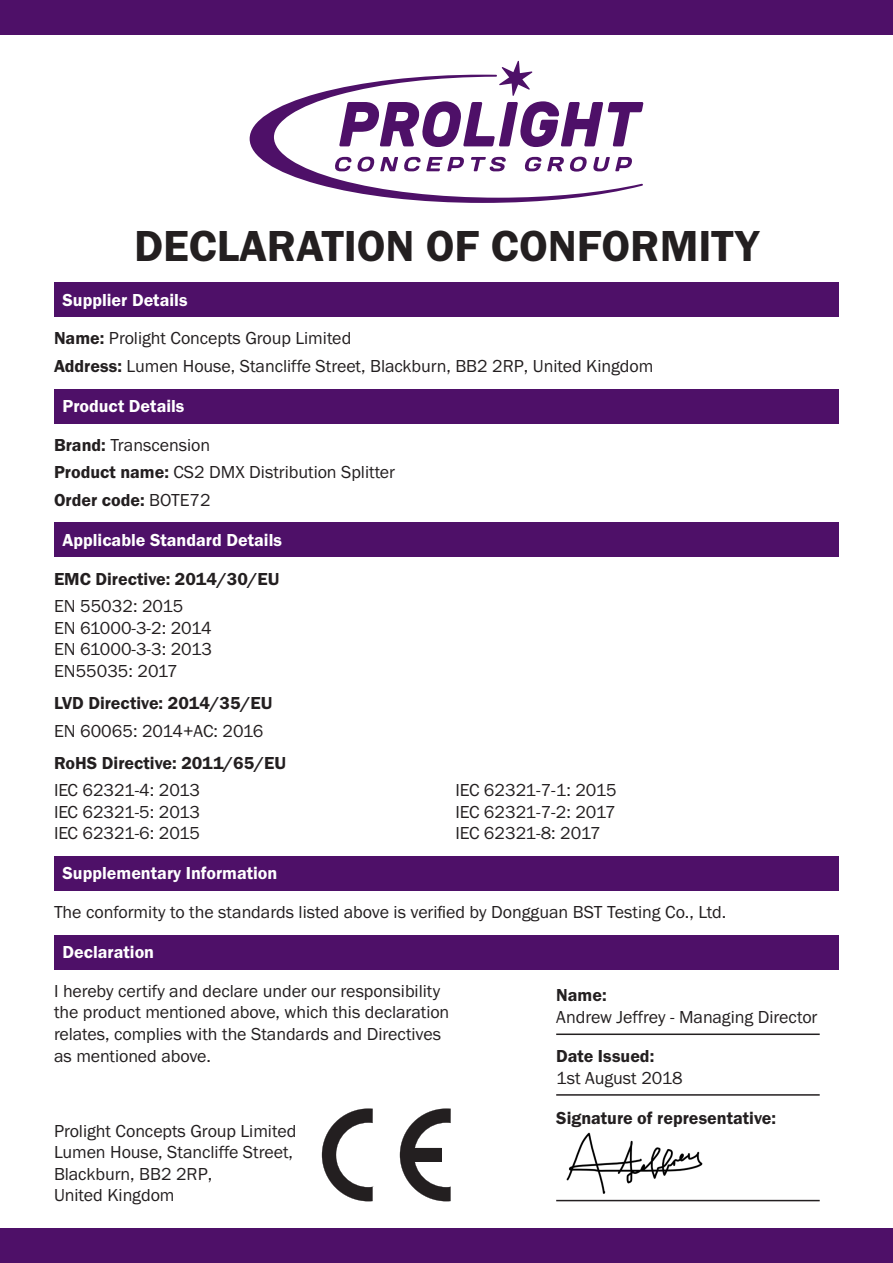
<style>
.page{position:relative;width:893px;height:1263px;background:#fff}
.page>*{position:absolute;margin:0;border:0;box-sizing:border-box;transform-origin:0 0}
.t1{font:600 45px "Franklin Gothic FS";color:#231f20}
.t2{font:18px/21.6px "Franklin Gothic FS";color:#231f20}
.t3{font:600 18px "Franklin Gothic FS";color:#231f20}
.t4{font:600 18px "Franklin Gothic FS";color:#fff}
.s1{font-weight:600}
.s2{font-weight:400}
</style>
<div class="page">
<div style="left:54px;top:283px;width:785px;height:34px;background:#4e1068"></div>
<div style="left:54px;top:389px;width:785px;height:34px;background:#4e1068"></div>
<div style="left:54px;top:523px;width:785px;height:34px;background:#4e1068"></div>
<div style="left:54px;top:856px;width:785px;height:34px;background:#4e1068"></div>
<div style="left:54px;top:935px;width:785px;height:34px;background:#4e1068"></div>
<div style="left:0;top:1229px;width:893px;height:34px;background:#4e1068"></div>
<div style="left:0;top:0;width:893px;height:34px;background:#4e1068"></div>
<svg style="left:322px;top:1108px;width:51px;height:93px"></svg>
<svg style="left:400px;top:1108px;width:51px;height:93px"></svg>
<hr style="left:556px;top:1033px;width:264px;height:2px;background:#231f20">
<hr style="left:556px;top:1094px;width:264px;height:2px;background:#231f20">
<img style="left:566px;top:1132px;width:137px;height:62px">
<hr style="left:556px;top:1200px;width:264px;height:1px;background:#231f20">
<svg style="left:250px;top:88px;width:393px;height:115px"></svg>
<svg style="left:339px;top:61px;width:304px;height:86px"></svg>
<svg style="left:334px;top:157px;width:131px;height:15px"></svg>
<svg style="left:471px;top:157px;width:35px;height:14px"></svg>
<svg style="left:524px;top:157px;width:109px;height:15px"></svg>
<p class="t1" style="left:134px;top:221px;width:626px">DECLARATION OF CONFORMITY</p>
<p class="t4" style="left:63px;top:290px;width:127px">Supplier Details</p>
<p class="t2" style="left:54px;top:328px;width:299px"><span class="s1">Name:</span> Prolight Concepts Group Limited</p>
<p class="t2" style="left:54px;top:355px;width:601px"><span class="s1">Address:</span> Lumen House, Stancliffe Street, Blackburn, BB2 2RP, United Kingdom</p>
<p class="t4" style="left:63px;top:396px;width:123px">Product Details</p>
<p class="t2" style="left:54px;top:434px;width:158px"><span class="s1">Brand:</span> Transcension</p>
<p class="t2" style="left:54px;top:462px;width:342px"><span class="s1">Product name:</span> CS2 DMX Distribution Splitter</p>
<p class="t3" style="left:54px;top:490px;width:158px">Order code: <span class="s2">BOTE72</span></p>
<p class="t4" style="left:63px;top:530px;width:221px">Applicable Standard Details</p>
<p class="t3" style="left:54px;top:568px;width:227px">EMC Directive: 2014/30/EU</p>
<p class="t2" style="left:54px;top:596px;width:131px">EN 55032: 2015</p>
<p class="t2" style="left:54px;top:617px;width:159px">EN 61000-3-2: 2014</p>
<p class="t2" style="left:54px;top:639px;width:160px">EN 61000-3-3: 2013</p>
<p class="t2" style="left:54px;top:660px;width:125px">EN55035: 2017</p>
<p class="t3" style="left:54px;top:693px;width:220px">LVD Directive: 2014/35/EU</p>
<p class="t2" style="left:54px;top:720px;width:211px">EN 60065: 2014+AC: 2016</p>
<p class="t3" style="left:54px;top:752px;width:234px">RoHS Directive: 2011/65/EU</p>
<p class="t2" style="left:54px;top:780px;width:148px">IEC 62321-4: 2013</p>
<p class="t2" style="left:54px;top:801px;width:148px">IEC 62321-5: 2013</p>
<p class="t2" style="left:54px;top:823px;width:147px">IEC 62321-6: 2015</p>
<p class="t4" style="left:63px;top:863px;width:216px">Supplementary Information</p>
<p class="t2" style="left:455px;top:780px;width:163px">IEC 62321-7-1: 2015</p>
<p class="t2" style="left:455px;top:801px;width:162px">IEC 62321-7-2: 2017</p>
<p class="t2" style="left:455px;top:823px;width:147px">IEC 62321-8: 2017</p>
<p class="t2" style="left:54px;top:901px;width:674px">The conformity to the standards listed above is verified by Dongguan BST Testing Co., Ltd.</p>
<p class="t4" style="left:63px;top:942px;width:93px">Declaration</p>
<p class="t2" style="left:54px;top:980px;width:397px">I hereby certify and declare under our responsibility the product mentioned above, which this declaration relates, complies with the Standards and Directives as mentioned above.</p>
<p class="t2" style="left:54px;top:1120px;width:244px">Prolight Concepts Group Limited</p>
<p class="t2" style="left:54px;top:1141px;width:241px">Lumen House, Stancliffe Street,<br>Blackburn, BB2 2RP,<br>United Kingdom</p>
<p class="t2" style="left:556px;top:984px;width:263px"><span class="s1">Name:<br></span>Andrew Jeffrey - Managing Director</p>
<p class="t3" style="left:556px;top:1046px;width:100px">Date Issued:</p>
<p class="t2" style="left:556px;top:1067px;width:128px">1st August 2018</p>
<p class="t3" style="left:556px;top:1108px;width:221px">Signature of representative:</p>
</div>
